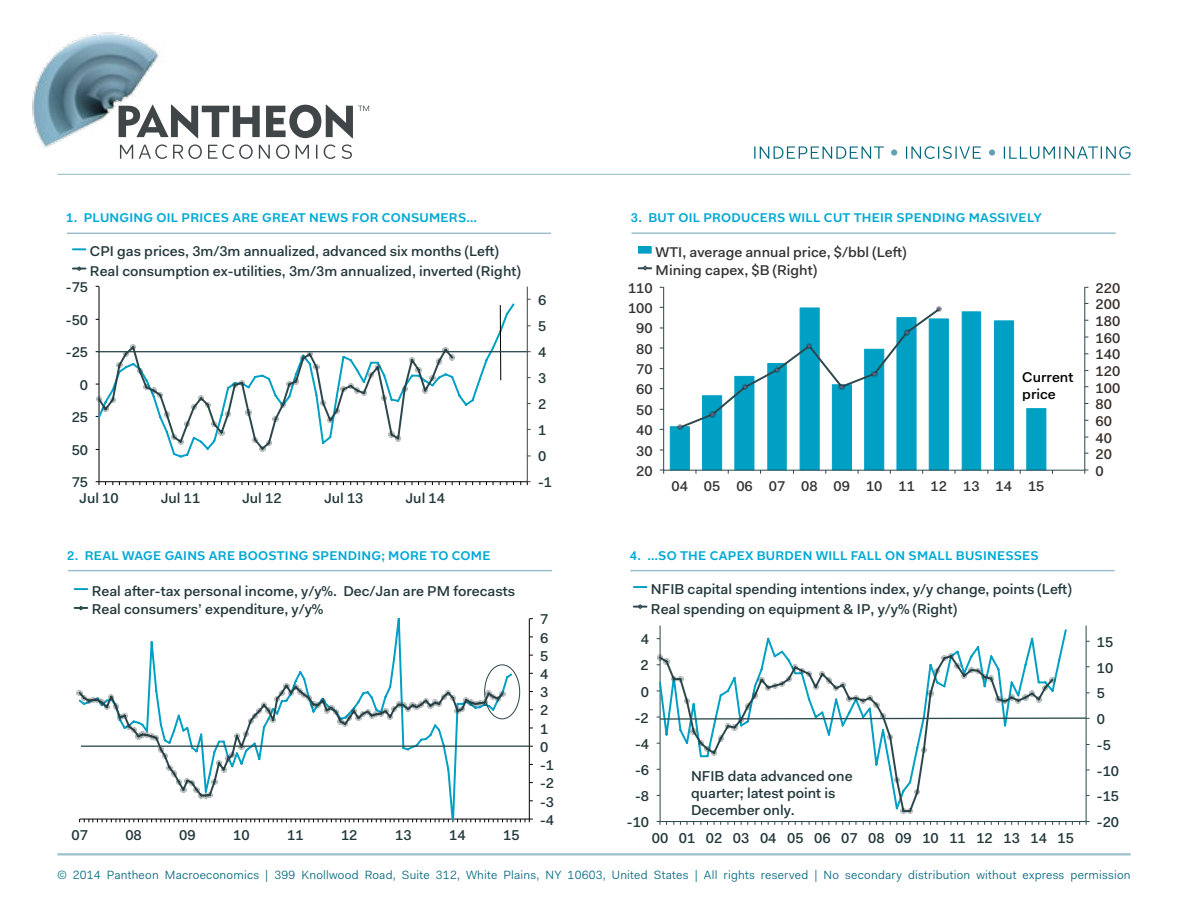
<style>
.page{position:relative;width:1188px;height:918px;background:#fff}
.page>*{position:absolute;margin:0;border:0;box-sizing:border-box;transform-origin:0 0}
.t1{font:500 14.4px/17px "Fakt Pro";color:#22383b}
.t2{font:500 14.25px/15.8px "Fakt Pro";color:#22383b}
.t3{font:500 14.25px/18.3px "Fakt Pro";color:#333}
.t4{font:500 14.25px "Fakt Pro";color:#372e2a}
.t5{font:500 14.25px/16.8px "Fakt Pro";color:#000}
.t6{font:600 12.75px "Fakt Pro";letter-spacing:.02em;color:#00a9d5}
.t7{font:12px "Fakt Pro Blond";letter-spacing:.02em;color:#00667d}
</style>
<div class="page">
<hr style="left:57px;top:174px;width:1074px;height:1px;background:#9bbfcd">
<hr style="left:57px;top:853px;width:1074px;height:2px;background:#9bbfcd">
<svg style="left:1004px;top:146px;width:127px;height:13px"></svg>
<div style="left:989px;top:149px;width:6px;height:7px;background:#63a0b3;border-radius:50%"></div>
<svg style="left:906px;top:146px;width:75px;height:13px"></svg>
<div style="left:891px;top:149px;width:6px;height:7px;background:#63a0b3;border-radius:50%"></div>
<svg style="left:754px;top:146px;width:130px;height:13px"></svg>
<img style="left:32px;top:32px;width:166px;height:117px">
<svg style="left:120px;top:144px;width:232px;height:15px"></svg>
<svg style="left:119px;top:105px;width:250px;height:33px"></svg>
<hr style="left:527px;top:287px;width:1px;height:195px;background:#424242">
<hr style="left:99px;top:287px;width:1px;height:195px;background:#000">
<hr style="left:99px;top:481px;width:428px;height:1px;background:#000">
<svg style="left:96px;top:481px;width:10px;height:4px"></svg>
<svg style="left:140px;top:482px;width:7px;height:3px"></svg>
<svg style="left:283px;top:482px;width:7px;height:3px"></svg>
<svg style="left:310px;top:482px;width:7px;height:3px"></svg>
<svg style="left:337px;top:482px;width:7px;height:3px"></svg>
<svg style="left:480px;top:482px;width:7px;height:3px"></svg>
<svg style="left:99px;top:302px;width:417px;height:157px"></svg>
<svg style="left:96px;top:344px;width:359px;height:107px"></svg>
<svg style="left:73px;top:248px;width:13px;height:2px"></svg>
<svg style="left:73px;top:266px;width:13px;height:5px"></svg>
<svg style="left:500px;top:304px;width:1px;height:77px"></svg>
<hr style="left:98px;top:351px;width:429px;height:1px;background:#2c484c">
<hr style="left:67px;top:233px;width:484px;height:1px;background:#9bbfcd">
<svg style="left:670px;top:311px;width:377px;height:159px"></svg>
<hr style="left:1084px;top:287px;width:1px;height:183px;background:#2c484c">
<hr style="left:663px;top:287px;width:1px;height:183px;background:#2c484c">
<hr style="left:664px;top:470px;width:421px;height:1px;background:#2c484c">
<svg style="left:678px;top:307px;width:264px;height:123px"></svg>
<div style="left:639px;top:247px;width:12px;height:6px;background:#00a0c4"></div>
<div style="left:638px;top:246px;width:14px;height:7px;border:1px solid #00a0c4"></div>
<svg style="left:639px;top:265px;width:12px;height:6px"></svg>
<hr style="left:632px;top:232px;width:484px;height:2px;background:#9bbfcd">
<hr style="left:529px;top:619px;width:1px;height:200px;background:#000">
<svg style="left:79px;top:819px;width:454px;height:3px"></svg>
<svg style="left:80px;top:619px;width:434px;height:200px"></svg>
<svg style="left:77px;top:683px;width:428px;height:115px"></svg>
<svg style="left:75px;top:588px;width:12px;height:2px"></svg>
<svg style="left:75px;top:606px;width:12px;height:5px"></svg>
<hr style="left:81px;top:746px;width:449px;height:1px;background:#2c484c">
<div style="left:484px;top:665px;width:36px;height:54px;border:1px solid #2c484c;border-radius:50%"></div>
<hr style="left:68px;top:570px;width:484px;height:1px;background:#9bbfcd">
<hr style="left:1086px;top:626px;width:1px;height:196px;background:#2c484c">
<hr style="left:660px;top:626px;width:1px;height:196px;background:#2c484c">
<hr style="left:660px;top:821px;width:426px;height:1px;background:#2c484c">
<svg style="left:657px;top:821px;width:10px;height:4px"></svg>
<svg style="left:660px;top:628px;width:407px;height:26px"></svg>
<svg style="left:660px;top:756px;width:264px;height:58px"></svg>
<svg style="left:894px;top:777px;width:6px;height:5px"></svg>
<svg style="left:901px;top:808px;width:12px;height:6px"></svg>
<svg style="left:915px;top:790px;width:5px;height:5px"></svg>
<svg style="left:634px;top:586px;width:13px;height:2px"></svg>
<svg style="left:634px;top:604px;width:13px;height:5px"></svg>
<svg style="left:657px;top:654px;width:430px;height:102px"></svg>
<hr style="left:630px;top:570px;width:485px;height:1px;background:#9bbfcd">
<p class="t6" style="left:66px;top:209px;width:412px">1. PLUNGING OIL PRICES ARE GREAT NEWS FOR CONSUMERS…</p>
<p class="t6" style="left:631px;top:209px;width:412px">3. BUT OIL PRODUCERS WILL CUT THEIR SPENDING MASSIVELY</p>
<p class="t2" style="left:90px;top:242px;width:432px;line-height:19.2px">CPI gas prices, 3m/3m annualized, advanced six months (Left)<br>Real consumption ex-utilities, 3m/3m annualized, inverted (Right)</p>
<p class="t3" style="left:656px;top:243px;width:252px">WTI, average annual price, $/bbl (Left)<br>Mining capex, $B (Right)</p>
<p class="t2" style="left:66px;top:279px;width:24px">-75</p>
<p class="t2" style="left:66px;top:312px;width:24px">-50</p>
<p class="t2" style="left:66px;top:344px;width:24px">-25</p>
<p class="t2" style="left:80px;top:377px;width:10px">0</p>
<p class="t2" style="left:72px;top:409px;width:18px">25</p>
<p class="t2" style="left:72px;top:442px;width:18px">50</p>
<p class="t2" style="left:79px;top:475px;width:41px;text-indent:-8px">75<br>Jul 10</p>
<p class="t2" style="left:161px;top:490px;width:41px">Jul 11</p>
<p class="t2" style="left:242px;top:490px;width:41px">Jul 12</p>
<p class="t2" style="left:324px;top:490px;width:41px">Jul 13</p>
<p class="t2" style="left:406px;top:490px;width:41px">Jul 14</p>
<p class="t3" style="left:628px;top:279px;width:26px">110</p>
<p class="t4" style="left:1096px;top:278px;width:26px">220</p>
<p class="t2" style="left:538px;top:292px;width:10px">6</p>
<p class="t3" style="left:628px;top:299px;width:26px">100</p>
<p class="t4" style="left:1096px;top:295px;width:26px">200</p>
<p class="t2" style="left:538px;top:318px;width:10px">5</p>
<p class="t2" style="left:538px;top:344px;width:10px">4</p>
<p class="t3" style="left:636px;top:319px;width:18px">90</p>
<p class="t3" style="left:636px;top:340px;width:18px">80</p>
<p class="t4" style="left:1096px;top:312px;width:26px">180</p>
<p class="t4" style="left:1096px;top:328px;width:26px">160</p>
<p class="t4" style="left:1096px;top:345px;width:26px">140</p>
<p class="t2" style="left:538px;top:370px;width:10px">3</p>
<p class="t2" style="left:538px;top:396px;width:10px">2</p>
<p class="t2" style="left:538px;top:423px;width:10px">1</p>
<p class="t3" style="left:636px;top:360px;width:18px">70</p>
<p class="t3" style="left:636px;top:380px;width:18px">60</p>
<p class="t3" style="left:636px;top:401px;width:18px">50</p>
<p class="t3" style="left:636px;top:421px;width:18px">40</p>
<p class="t5" style="left:1022px;top:369px;width:53px">Current price</p>
<p class="t4" style="left:1096px;top:362px;width:26px">120</p>
<p class="t4" style="left:1096px;top:378px;width:26px">100</p>
<p class="t4" style="left:1096px;top:395px;width:18px">80</p>
<p class="t4" style="left:1096px;top:411px;width:18px">60</p>
<p class="t4" style="left:1096px;top:428px;width:18px">40</p>
<p class="t2" style="left:538px;top:449px;width:10px">0</p>
<p class="t3" style="left:636px;top:441px;width:18px">30</p>
<p class="t4" style="left:1096px;top:445px;width:18px">20</p>
<p class="t2" style="left:538px;top:475px;width:15px">-1</p>
<p class="t3" style="left:636px;top:462px;width:18px">20</p>
<p class="t3" style="left:672px;top:477px;width:374px">04 05 06 07 08 09 10 11 12 13 14 15</p>
<p class="t4" style="left:1096px;top:461px;width:10px">0</p>
<p class="t6" style="left:67px;top:547px;width:425px">2. REAL WAGE GAINS ARE BOOSTING SPENDING; MORE TO COME</p>
<p class="t6" style="left:630px;top:547px;width:411px">4. …SO THE CAPEX BURDEN WILL FALL ON SMALL BUSINESSES</p>
<p class="t2" style="left:92px;top:583px;width:425px;line-height:17.4px">Real after-tax personal income, y/y%. Dec/Jan are PM forecasts<br>Real consumers’ expenditure, y/y%</p>
<p class="t2" style="left:540px;top:611px;width:10px">7</p>
<p class="t1" style="left:651px;top:579px;width:422px;line-height:19.5px">NFIB capital spending intentions index, y/y change, points (Left)<br>Real spending on equipment &amp; IP, y/y% (Right)</p>
<p class="t2" style="left:540px;top:630px;width:10px">6</p>
<p class="t1" style="left:641px;top:631px;width:10px">4</p>
<p class="t1" style="left:1097px;top:633px;width:18px">15</p>
<p class="t2" style="left:540px;top:648px;width:10px">5</p>
<p class="t2" style="left:540px;top:666px;width:10px">4</p>
<p class="t1" style="left:641px;top:657px;width:10px">2</p>
<p class="t1" style="left:1097px;top:659px;width:18px">10</p>
<p class="t2" style="left:540px;top:684px;width:10px">3</p>
<p class="t1" style="left:641px;top:683px;width:10px">0</p>
<p class="t1" style="left:1097px;top:685px;width:10px">5</p>
<p class="t2" style="left:540px;top:703px;width:10px">2</p>
<p class="t2" style="left:540px;top:721px;width:10px">1</p>
<p class="t1" style="left:635px;top:709px;width:15px">-2</p>
<p class="t1" style="left:1097px;top:711px;width:10px">0</p>
<p class="t2" style="left:540px;top:739px;width:10px">0</p>
<p class="t1" style="left:635px;top:735px;width:15px">-4</p>
<p class="t1" style="left:1097px;top:736px;width:15px">-5</p>
<p class="t2" style="left:540px;top:757px;width:16px">-1</p>
<p class="t2" style="left:540px;top:775px;width:16px">-2</p>
<p class="t2" style="left:540px;top:794px;width:16px">-3</p>
<p class="t2" style="left:540px;top:812px;width:16px">-4</p>
<p class="t1" style="left:635px;top:762px;width:15px">-6</p>
<p class="t1" style="left:635px;top:788px;width:15px">-8</p>
<p class="t1" style="left:627px;top:814px;width:24px">-10</p>
<p class="t1" style="left:691px;top:767px;width:163px">NFIB data advanced one quarter; latest point is<br>December only.</p>
<p class="t1" style="left:1097px;top:762px;width:24px">-10</p>
<p class="t1" style="left:1097px;top:788px;width:24px">-15</p>
<p class="t1" style="left:1097px;top:814px;width:24px">-20</p>
<p class="t2" style="left:71px;top:828px;width:18px">07</p>
<p class="t2" style="left:125px;top:828px;width:18px">08</p>
<p class="t2" style="left:179px;top:828px;width:18px">09</p>
<p class="t2" style="left:233px;top:828px;width:18px">10</p>
<p class="t2" style="left:287px;top:828px;width:18px">11</p>
<p class="t2" style="left:341px;top:828px;width:18px">12</p>
<p class="t2" style="left:395px;top:828px;width:18px">13</p>
<p class="t2" style="left:449px;top:828px;width:18px">14</p>
<p class="t2" style="left:503px;top:828px;width:18px">15</p>
<p class="t1" style="left:652px;top:830px;width:424px">00 01 02 03 04 05 06 07 08 09 10 11 12 13 14 15</p>
<p class="t7" style="left:57px;top:866px;width:1075px">© 2014 Pantheon Macroeconomics | 399 Knollwood Road, Suite 312, White Plains, NY 10603, United States | All rights reserved | No secondary distribution without express permission</p>
</div>
